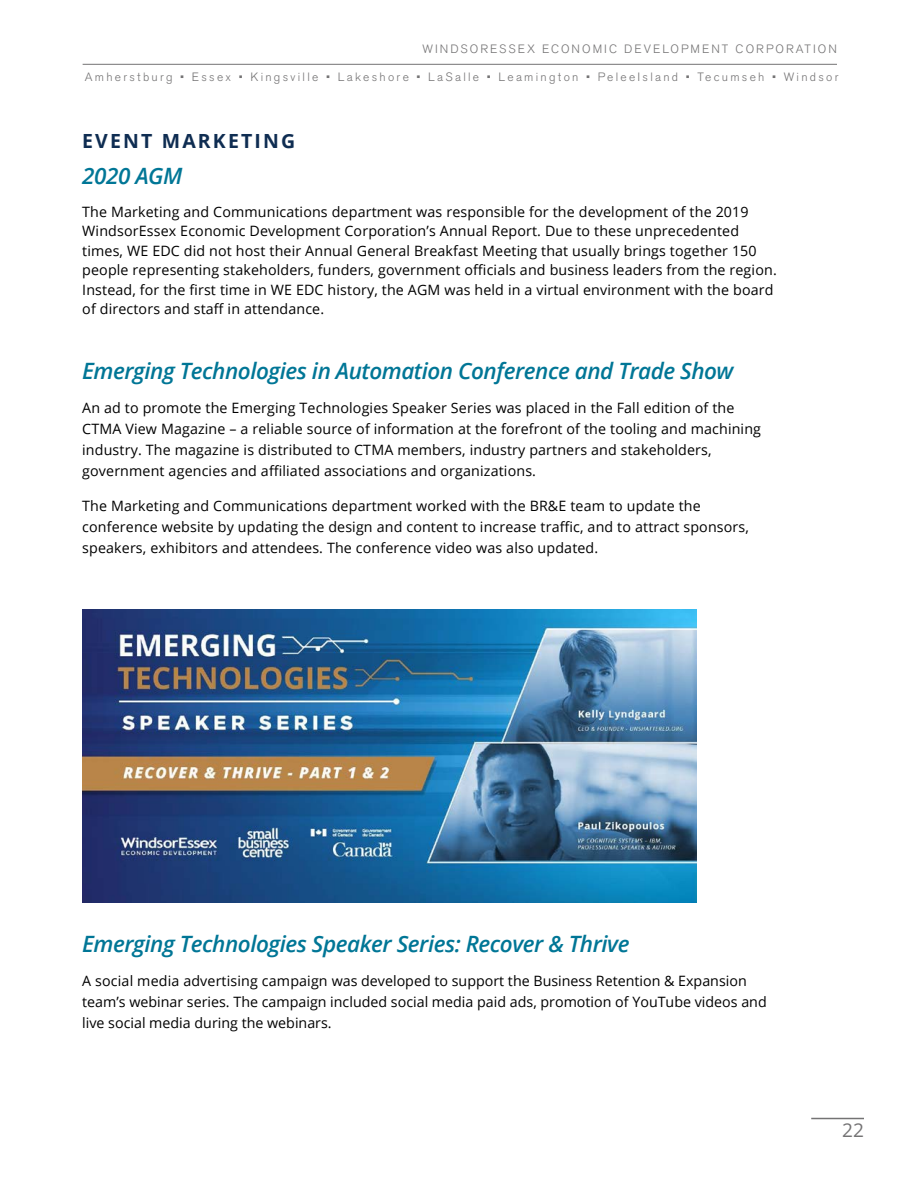
<style>
.page{position:relative;width:918px;height:1188px;background:#fff}
.page>*{position:absolute;margin:0;border:0;box-sizing:border-box;transform-origin:0 0}
.t1{font:italic 600 22.5px "Open Sans";letter-spacing:-.02em;color:#007696}
.t2{font:700 19.5px "Open Sans";letter-spacing:.11em;color:#0f2d52}
.t3{font:19.05px "Open Sans";color:#747374}
.t4{font:14.25px/21px "Open Sans";letter-spacing:.01em;color:#000}
.t5{font:300 12px "Akzidenz Grotesk BQ";letter-spacing:.19em;color:#747374}
.t6{font:300 12px "Akzidenz Grotesk BQ";letter-spacing:.17em;color:#747374}
</style>
<div class="page">
<hr style="left:83px;top:64px;width:754px;height:1px;background:#747374">
<hr style="left:811px;top:1118px;width:53px;height:1px;background:#747374">
<img style="left:82px;top:609px;width:614px;height:294px">
<p class="t6" style="left:422px;top:43px;width:416px">WINDSORESSEX ECONOMIC DEVELOPMENT CORPORATION</p>
<p class="t5" style="left:85px;top:70px;width:755px">Amherstburg • Essex • Kingsville • Lakeshore • LaSalle • Leamington • PeleeIsland • Tecumseh • Windsor</p>
<h2 class="t2" style="left:82px;top:127px;width:215px">EVENT MARKETING</h2>
<h1 class="t1" style="left:82px;top:160px;width:102px">2020 AGM</h1>
<p class="t4" style="left:82px;top:201px;width:696px;line-height:19.5px">The Marketing and Communications department was responsible for the development of the 2019<br>WindsorEssex Economic Development Corporation’s Annual Report. Due to these unprecedented times, WE EDC did not host their Annual General Breakfast Meeting that usually brings together 150 people representing stakeholders, funders, government officials and business leaders from the region.<br>Instead, for the first time in WE EDC history, the AGM was held in a virtual environment with the board of directors and staff in attendance.</p>
<h1 class="t1" style="left:82px;top:355px;width:653px">Emerging Technologies in Automation Conference and Trade Show</h1>
<p class="t4" style="left:82px;top:397px;width:680px">An ad to promote the Emerging Technologies Speaker Series was placed in the Fall edition of the CTMA View Magazine – a reliable source of information at the forefront of the tooling and machining industry. The magazine is distributed to CTMA members, industry partners and stakeholders, government agencies and affiliated associations and organizations.</p>
<p class="t4" style="left:82px;top:495px;width:668px">The Marketing and Communications department worked with the BR&amp;E team to update the conference website by updating the design and content to increase traffic, and to attract sponsors, speakers, exhibitors and attendees. The conference video was also updated.</p>
<h1 class="t1" style="left:82px;top:928px;width:549px">Emerging Technologies Speaker Series: Recover &amp; Thrive</h1>
<p class="t4" style="left:82px;top:970px;width:686px">A social media advertising campaign was developed to support the Business Retention &amp; Expansion team’s webinar series. The campaign included social media paid ads, promotion of YouTube videos and live social media during the webinars.</p>
<h3 class="t3" style="left:842px;top:1118px;width:23px">22</h3>
</div>
